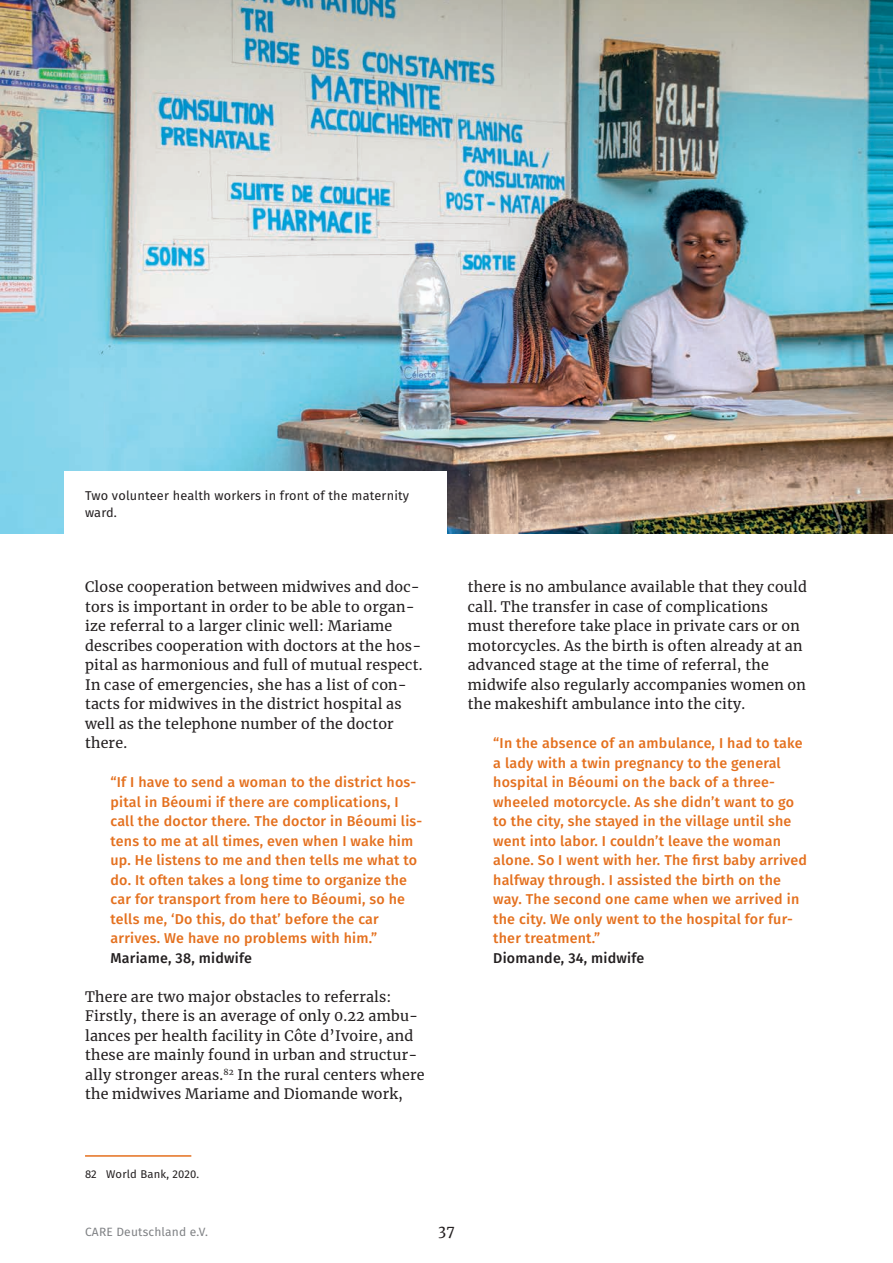
<style>
.page{position:relative;width:893px;height:1263px;background:#fff}
.page>*{position:absolute;margin:0;border:0;box-sizing:border-box;transform-origin:0 0}
.t1{font:14.25px/19.5px "Merriweather";letter-spacing:.015em;color:#231f20}
.t2{font:500 14.25px/19.5px "Fira Sans";letter-spacing:.015em;color:#e4701e}
.t3{font:500 14.25px "Fira Sans";letter-spacing:.015em;color:#231f20}
.t4{font:12.75px/16.5px "Fira Sans";letter-spacing:.015em;color:#231f20}
.t5{font:12px "Fira Sans";letter-spacing:.015em;color:#808285}
.t6{font:11.25px "Fira Sans";letter-spacing:.015em;color:#231f20}
</style>
<div class="page">
<hr style="left:85px;top:1155px;width:106px;height:2px;background:#e4701e">
<img style="left:0;top:0;width:893px;height:534px">
<div style="left:64px;top:471px;width:382px;height:67px;background:#fff"></div>
<p class="t4" style="left:85px;top:487px;width:326px">Two volunteer health workers in front of the maternity ward.</p>
<p class="t1" style="left:85px;top:577px;width:339px">Close cooperation between midwives and doc&shy;tors is important in order to be able to organ&shy;ize referral to a larger clinic well: Mariame describes cooperation with doctors at the hos&shy;pital as harmonious and full of mutual respect.<br>In case of emergencies, she has a list of con&shy;tacts for midwives in the district hospital as well as the telephone number of the doctor there.</p>
<p class="t2" style="left:111px;top:772px;width:313px">“If I have to send a woman to the district hos&shy;pital in Béoumi if there are complications, I call the doctor there. The doctor in Béoumi lis&shy;tens to me at all times, even when I wake him up. He listens to me and then tells me what to do. It often takes a long time to organize the car for transport from here to Béoumi, so he tells me, ‘Do this, do that’ before the car arrives. We have no problems with him.”</p>
<p class="t3" style="left:111px;top:946px;width:143px">Mariame, 38, midwife</p>
<p class="t1" style="left:85px;top:986px;width:341px">There are two major obstacles to referrals:<br>Firstly, there is an average of only 0.22 ambu&shy;lances per health facility in Côte d’Ivoire, and these are mainly found in urban and structur&shy;ally stronger areas.<sup>82</sup> In the rural centers where the midwives Mariame and Diomande work,</p>
<p class="t1" style="left:468px;top:577px;width:341px">there is no ambulance available that they could call. The transfer in case of complications must therefore take place in private cars or on motorcycles. As the birth is often already at an advanced stage at the time of referral, the midwife also regularly accompanies women on the makeshift ambulance into the city.</p>
<p class="t2" style="left:493px;top:733px;width:315px">“In the absence of an ambulance, I had to take a lady with a twin pregnancy to the general hospital in Béoumi on the back of a three&shy;wheeled motorcycle. As she didn’t want to go to the city, she stayed in the village until she went into labor. I couldn’t leave the woman alone. So I went with her. The first baby arrived halfway through. I assisted the birth on the way. The second one came when we arrived in the city. We only went to the hospital for fur&shy;ther treatment.”</p>
<p class="t3" style="left:493px;top:946px;width:153px">Diomande, 34, midwife</p>
<p class="t6" style="left:85px;top:1165px;width:116px">82 World Bank, 2020.</p>
<p class="t5" style="left:85px;top:1222px;width:125px">CARE Deutschland e.V.</p>
<p class="t1" style="left:438px;top:1220px;width:18px">37</p>
</div>
